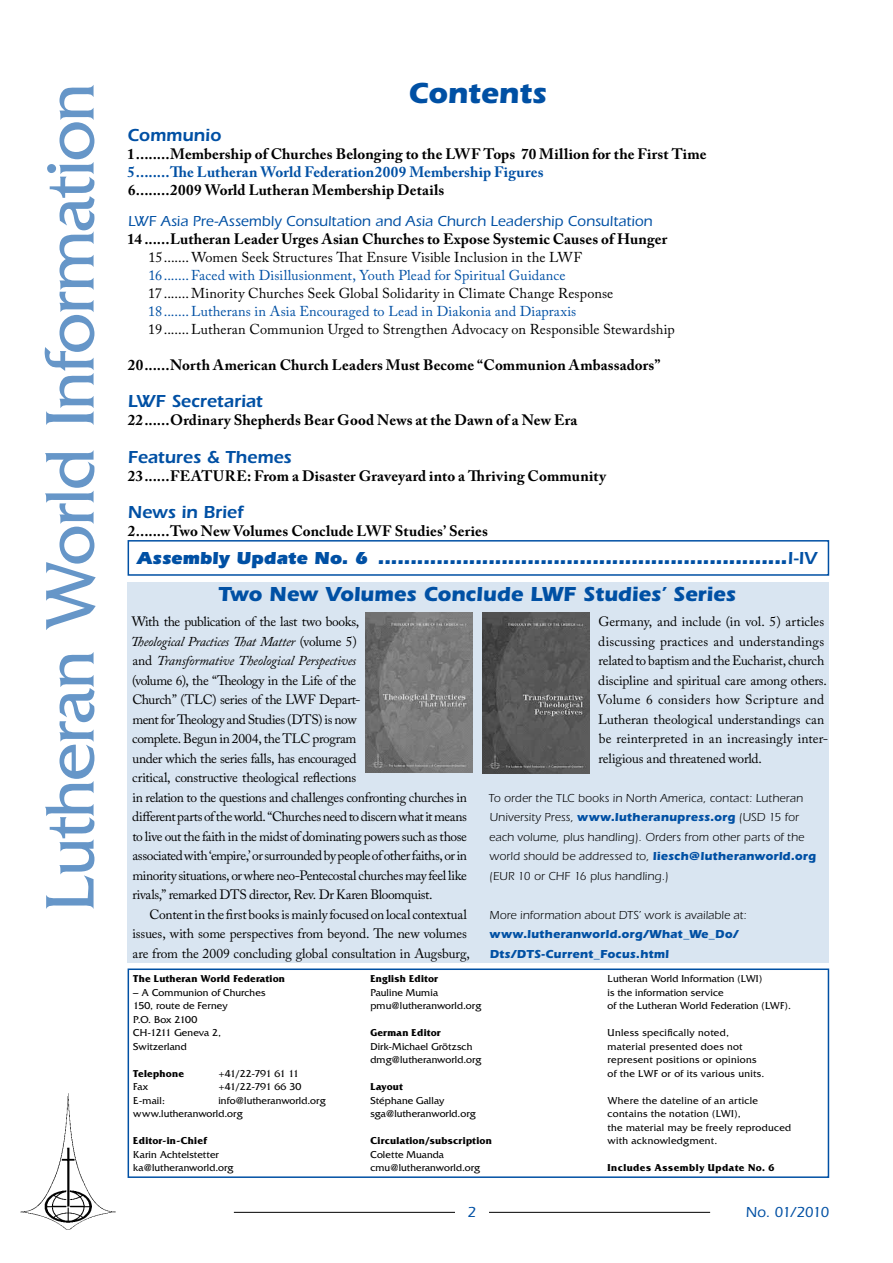
<style>
.page{position:relative;width:893px;height:1263px;background:#fff}
.page>*{position:absolute;margin:0;border:0;box-sizing:border-box;transform-origin:0 0}
.t1{font:72px "Friz Quadrata";letter-spacing:-.02em;color:#6696c8}
.t2{font:700 30px "Itc Eras";letter-spacing:-.005em;color:#0050a4}
.t3{font:700 21px "Itc Eras";letter-spacing:-.005em;color:#0050a4}
.t4{font:900 18px "Itc Eras";letter-spacing:-.005em;color:#0050a4}
.t5{font:600 18px "Itc Eras";color:#0050a4}
.t6{font:700 15px "Adobe Caslon Pro";letter-spacing:.01em;color:#000}
.t7{font:500 15px "Itc Eras";letter-spacing:.005em;color:#0050a4}
.t8{font:700 15px "Adobe Caslon Pro";letter-spacing:.01em;color:#0050a4}
.t9{font:14.25px "Adobe Caslon Pro";letter-spacing:.005em;color:#000}
.t10{font:14.25px "Adobe Caslon Pro";letter-spacing:.01em;color:#0050a4}
.t11{font:13.5px/19.5px "Adobe Caslon Pro";letter-spacing:-.02em;color:#000}
.t12{font:13.5px/19.5px "Adobe Caslon Pro";letter-spacing:.005em;color:#000}
.t13{font:12px/19.5px "Itc Eras";letter-spacing:.01em;color:#000}
.t14{font:700 12px/19.5px "Itc Eras";letter-spacing:.015em;color:#0050a4}
.t15{font:10.5px/13.5px "Friz Quadrata";letter-spacing:.01em;color:#000}
.t16{font:10.5px/13.5px "Friz Quadrata";letter-spacing:.03em;color:#000}
.t17{font:700 10.5px "Friz Quadrata";letter-spacing:.025em;color:#000}
.t18{font:700 10.5px "Friz Quadrata";letter-spacing:.045em;color:#000}
.t19{font:10.5px "Friz Quadrata";letter-spacing:-.05em;color:#000}
.t20{font:10.5px "Friz Quadrata";letter-spacing:-.01em;color:#000}
.s1{font-weight:600}
.s2{font-style:italic}
.s3{font-weight:700;color:#0050a4}
</style>
<div class="page">
<hr style="left:489px;top:1212px;width:221px;height:1px;background:#000">
<hr style="left:234px;top:1212px;width:221px;height:1px;background:#000">
<img style="left:20px;top:1093px;width:96px;height:137px">
<div style="left:128px;top:968px;width:701px;height:210px;border:2px solid #0050a4"></div>
<div style="left:128px;top:582px;width:701px;height:380px;background:#d9e5f1"></div>
<img style="left:483px;top:613px;width:106px;height:160px">
<img style="left:366px;top:612px;width:106px;height:161px">
<div style="left:128px;top:540px;width:701px;height:36px;border:2px solid #0050a4"></div>
<h1 class="t1" style="left:30px;top:912px;width:830px;rotate:-90deg">Lutheran World Information</h1>
<h2 class="t2" style="left:408px;top:76px;width:140px">Contents</h2>
<h3 class="t5" style="left:127px;top:124px;width:95px">Communio</h3>
<p class="t6" style="left:127px;top:145px;width:9px">1</p>
<p class="t6" style="left:170px;top:145px;width:538px">Membership of Churches Belonging to the LWF Tops 70 Million for the First Time</p>
<p class="t8" style="left:128px;top:163px;width:9px">5</p>
<p class="t8" style="left:170px;top:163px;width:375px">The Lutheran World Federation2009 Membership Figures</p>
<p class="t6" style="left:128px;top:181px;width:9px">6</p>
<p class="t6" style="left:170px;top:181px;width:276px">2009 World Lutheran Membership Details</p>
<p class="t7" style="left:128px;top:212px;width:526px">LWF Asia Pre-Assembly Consultation and Asia Church Leadership Consultation</p>
<p class="t6" style="left:127px;top:230px;width:16px">14</p>
<p class="t6" style="left:170px;top:230px;width:499px">Lutheran Leader Urges Asian Churches to Expose Systemic Causes of Hunger</p>
<p class="t9" style="left:148px;top:248px;width:16px">15</p>
<p class="t9" style="left:191px;top:248px;width:392px">Women Seek Structures That Ensure Visible Inclusion in the LWF</p>
<p class="t10" style="left:148px;top:266px;width:15px">16</p>
<p class="t10" style="left:191px;top:266px;width:376px">Faced with Disillusionment, Youth Plead for Spiritual Guidance</p>
<p class="t9" style="left:148px;top:284px;width:15px">17</p>
<p class="t9" style="left:191px;top:284px;width:423px">Minority Churches Seek Global Solidarity in Climate Change Response</p>
<p class="t10" style="left:148px;top:302px;width:15px">18</p>
<p class="t10" style="left:191px;top:302px;width:386px">Lutherans in Asia Encouraged to Lead in Diakonia and Diapraxis</p>
<p class="t9" style="left:148px;top:320px;width:15px">19</p>
<p class="t9" style="left:191px;top:320px;width:485px">Lutheran Communion Urged to Strengthen Advocacy on Responsible Stewardship</p>
<p class="t6" style="left:128px;top:356px;width:17px">20</p>
<p class="t6" style="left:170px;top:356px;width:492px">North American Church Leaders Must Become “Communion Ambassadors”</p>
<h3 class="t5" style="left:128px;top:391px;width:136px">LWF Secretariat</h3>
<p class="t6" style="left:128px;top:411px;width:17px">22</p>
<p class="t6" style="left:170px;top:411px;width:409px">Ordinary Shepherds Bear Good News at the Dawn of a New Era</p>
<h3 class="t5" style="left:128px;top:446px;width:165px">Features &amp; Themes</h3>
<p class="t6" style="left:128px;top:467px;width:17px">23</p>
<p class="t6" style="left:170px;top:467px;width:437px">FEATURE: From a Disaster Graveyard into a Thriving Community</p>
<h3 class="t5" style="left:128px;top:502px;width:117px">News in Brief</h3>
<p class="t6" style="left:128px;top:522px;width:9px">2</p>
<p class="t6" style="left:170px;top:522px;width:319px">Two New Volumes Conclude LWF Studies’ Series</p>
<h3 class="t4" style="left:137px;top:547px;width:682px">Assembly Update No. 6 ...............................................................<span class="s1">I-IV</span></h3>
<h3 class="t3" style="left:218px;top:582px;width:519px">Two New Volumes Conclude LWF Studies’ Series</h3>
<p class="t11" style="left:131px;top:612px;width:338px">With the publication of the last two books,<br><span class="s2">Theological Practices That Matter</span> (volume 5)<br>and <span class="s2">Transformative Theological Perspectives<br></span>(volume 6), the “Theology in the Life of the<br>Church” (TLC) series of the LWF Depart-<br>ment for Theology and Studies (DTS) is now<br>complete. Begun in 2004, the TLC program<br>under which the series falls, has encouraged<br>critical, constructive theological reflections<br>in relation to the questions and challenges confronting churches in different parts of the world. “Churches need to discern what it means to live out the faith in the midst of dominating powers such as those associated with ‘empire,’ or surrounded by people of other faiths, or in minority situations, or where neo-Pentecostal churches may feel like rivals,” remarked DTS director, Rev. Dr Karen Bloomquist.</p>
<p class="t11" style="left:132px;top:904px;width:339px;text-indent:17px">Content in the first books is mainly focused on local contextual issues, with some perspectives from beyond. The new volumes are from the 2009 concluding global consultation in Augsburg,</p>
<p class="t12" style="left:597px;top:612px;width:233px">Germany, and include (in vol. 5) articles discussing practices and understandings related to baptism and the Eucharist, church discipline and spiritual care among others.<br>Volume 6 considers how Scripture and Lutheran theological understandings can be reinterpreted in an increasingly inter&shy;religious and threatened world.</p>
<p class="t13" style="left:489px;top:788px;width:329px">To order the TLC books in North America, contact: Lutheran University Press, <span class="s3">www.lutheranupress.org</span> (USD 15 for each volume, plus handling). Orders from other parts of the world should be addressed to, <span class="s3">liesch@lutheranworld.org </span>(EUR 10 or CHF 16 plus handling.)</p>
<p class="t13" style="left:490px;top:905px;width:259px">More information about DTS’ work is available at:</p>
<p class="t14" style="left:490px;top:924px;width:250px">www.lutheranworld.org/What_We_Do/<br>Dts/DTS-Current_Focus.html</p>
<p class="t17" style="left:133px;top:973px;width:153px">The Lutheran World Federation</p>
<p class="t15" style="left:133px;top:985px;width:134px">– A Communion of Churches<br>150, route de Ferney<br>P.O. Box 2100<br>CH-1211 Geneva 2,<br>Switzerland</p>
<p class="t17" style="left:133px;top:1067px;width:52px">Telephone</p>
<p class="t19" style="left:218px;top:1067px;width:82px">+41/22-791 61 11</p>
<p class="t15" style="left:133px;top:1080px;width:17px">Fax</p>
<p class="t20" style="left:218px;top:1081px;width:84px">+41/22-791 66 30</p>
<p class="t15" style="left:133px;top:1093px;width:33px">E-mail:</p>
<p class="t15" style="left:133px;top:1093px;width:194px;text-indent:85px">info@lutheranworld.org www.lutheranworld.org</p>
<p class="t17" style="left:133px;top:1135px;width:75px">Editor-in-Chief</p>
<p class="t15" style="left:133px;top:1147px;width:102px">Karin Achtelstetter ka@lutheranworld.org</p>
<p class="t17" style="left:370px;top:973px;width:69px">English Editor</p>
<p class="t15" style="left:370px;top:985px;width:112px">Pauline Mumia pmu@lutheranworld.org</p>
<p class="t17" style="left:370px;top:1027px;width:72px">German Editor</p>
<p class="t15" style="left:370px;top:1039px;width:113px">Dirk-Michael Grötzsch dmg@lutheranworld.org</p>
<p class="t17" style="left:370px;top:1081px;width:34px">Layout</p>
<p class="t15" style="left:370px;top:1093px;width:107px">Stéphane Gallay sga@lutheranworld.org</p>
<p class="t17" style="left:370px;top:1135px;width:123px">Circulation/subscription</p>
<p class="t15" style="left:370px;top:1147px;width:111px">Colette Muanda cmu@lutheranworld.org</p>
<p class="t15" style="left:608px;top:972px;width:185px">Lutheran World Information (LWI)<br>is the information service<br>of the Lutheran World Federation (LWF).</p>
<p class="t16" style="left:608px;top:1026px;width:158px">Unless specifically noted, material presented does not represent positions or opinions of the LWF or of its various units.</p>
<p class="t16" style="left:608px;top:1093px;width:185px">Where the dateline of an article contains the notation (LWI),<br>the material may be freely reproduced with acknowledgment.</p>
<p class="t18" style="left:608px;top:1162px;width:168px">Includes Assembly Update No. 6</p>
<p class="t7" style="left:467px;top:1203px;width:10px">2</p>
<p class="t7" style="left:746px;top:1203px;width:85px">No. 01/2010</p>
</div>
